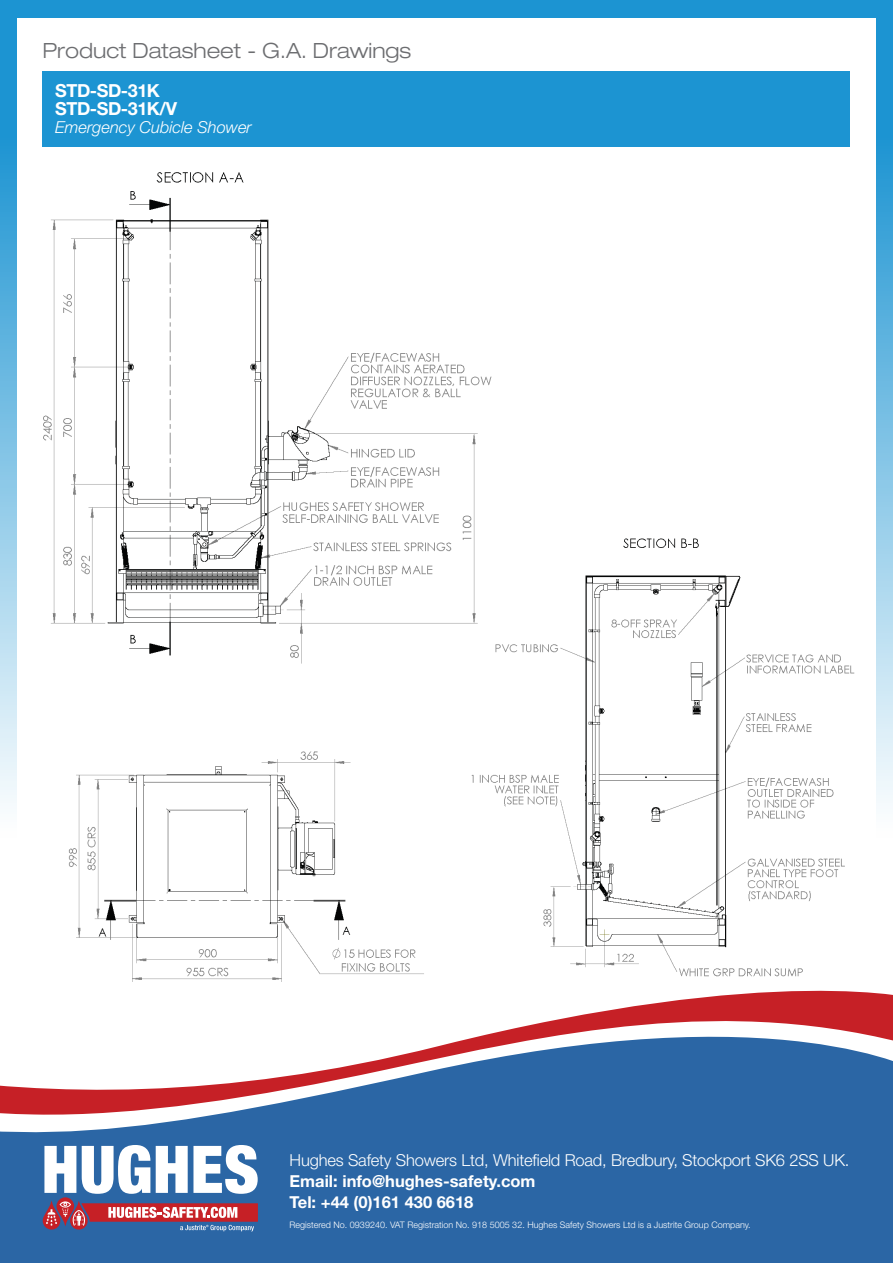
<style>
.page{position:relative;width:893px;height:1263px;background:#fff}
.page>*{position:absolute;margin:0;border:0;box-sizing:border-box;transform-origin:0 0}
.t1{font:300 expanded 21px "Helvetica Neue LT Std";color:#6c6d70}
.t2{font:700 18px/18px "Helvetica Neue LT Std";letter-spacing:-.025em;color:#fff}
.t3{font:300 16.5px "Helvetica Neue LT Std";letter-spacing:-.01em;color:#fff}
.t4{font:700 16.5px "Helvetica Neue LT Std";color:#fff}
.t5{font:italic 300 16.5px "Helvetica Neue LT Std";color:#fff}
.t6{font:300 9px "Helvetica Neue LT Std";color:#fff}
</style>
<div class="page">
<img style="left:471px;top:538px;width:384px;height:439px">
<div style="left:43px;top:71px;width:807px;height:76px;background:#1c94d2"></div>
<div style="left:0;top:0;width:893px;height:17px;background:#1c94d2"></div>
<svg style="left:0;top:17px;width:17px;height:786px;background:#77bfe3"></svg>
<svg style="left:876px;top:17px;width:17px;height:786px;background:#77bfe3"></svg>
<svg style="left:0;top:993px;width:893px;height:270px;fill:#2b66a5"></svg>
<svg style="left:43px;top:1145px;width:215px;height:86px"></svg>
<img style="left:43px;top:172px;width:450px;height:495px">
<img style="left:68px;top:751px;width:356px;height:231px">
<p class="t1" style="left:43px;top:38px;width:370px">Product Datasheet - G.A. Drawings</p>
<p class="t2" style="left:55px;top:81px;width:123px">STD-SD-31K<br>STD-SD-31K/V</p>
<p class="t5" style="left:55px;top:117px;width:198px">Emergency Cubicle Shower</p>
<p class="t3" style="left:290px;top:1150px;width:561px">Hughes Safety Showers Ltd, Whitefield Road, Bredbury, Stockport SK6 2SS UK.</p>
<p class="t4" style="left:290px;top:1171px;width:247px">Email: info@hughes-safety.com</p>
<p class="t4" style="left:290px;top:1191px;width:185px">Tel: +44 (0)161 430 6618</p>
<p class="t6" style="left:290px;top:1220px;width:463px">Registered No. 0939240. VAT Registration No. 918 5005 32. Hughes Safety Showers Ltd is a Justrite Group Company.</p>
</div>
